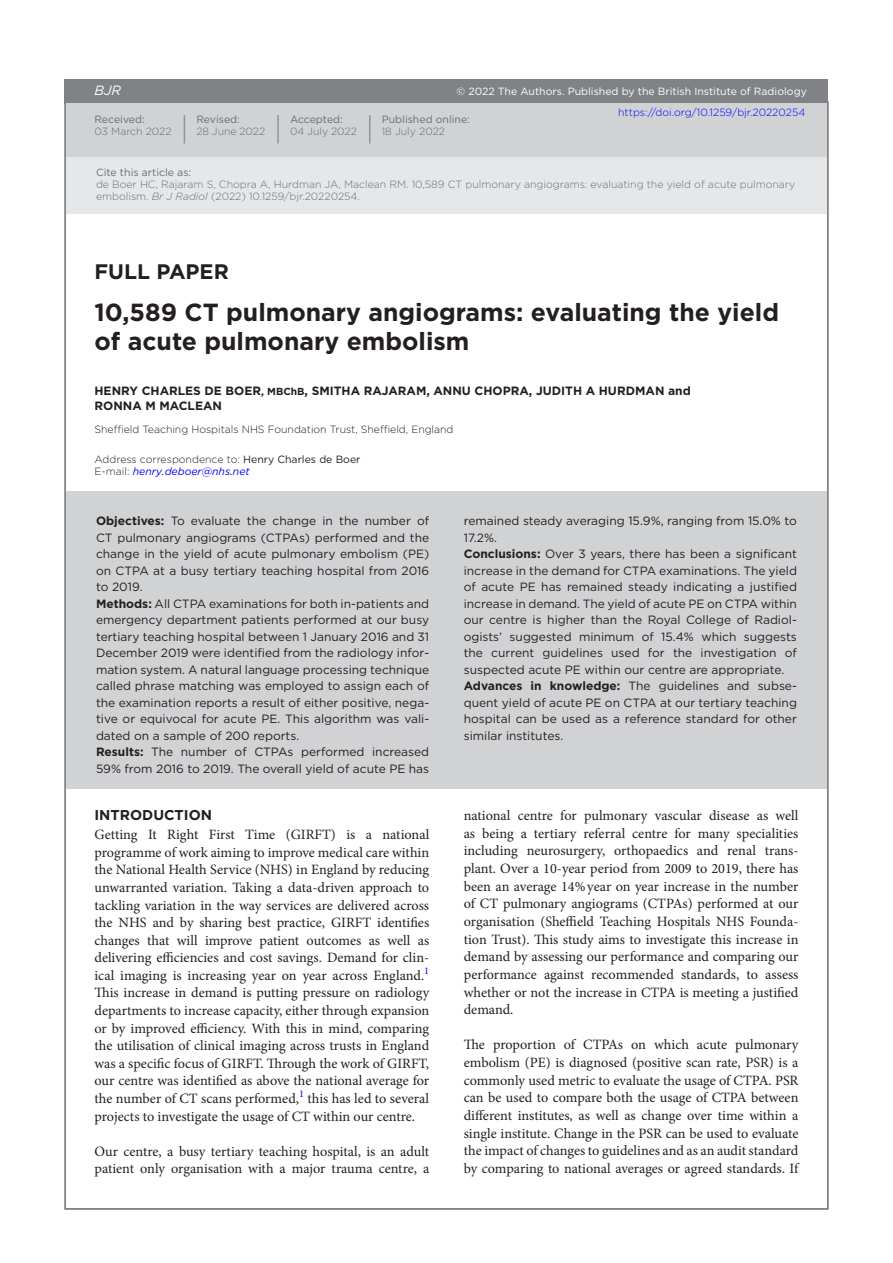
<style>
.page{position:relative;width:893px;height:1263px;background:#fff}
.page>*{position:absolute;margin:0;border:0;box-sizing:border-box;transform-origin:0 0}
.t1{font:700 24.75px/29.2px "Gotham";color:#231f20}
.t2{font:700 21px "Gotham";color:#231f20}
.t3{font:14.25px/17.7px "Minion Pro";color:#231f20;text-align:justify}
.t4{font:700 14.25px "Gotham";color:#231f20}
.t5{font:italic 13.5px "Gotham";color:#fff}
.t6{font:12px/16.5px "Gotham";color:#231f20}
.t7{font:700 12px/15px "Gotham";color:#231f20}
.t8{font:300 10.5px/12px "Gotham";color:#6c6d70}
.t9{font:300 10.5px/12px "Gotham";letter-spacing:-.005em;color:#231f20}
.t10{font:10.5px "Gotham";color:#6c6d70}
.t11{font:10.5px "Gotham";color:#fff}
.t12{font:300 10.5px "Gotham";color:#00f}
.s1{font-style:italic}
.s2{font-size:10.2px}
.s3{font-weight:400}
.s4{font-weight:400;font-style:italic;color:#00f}
.s5{font-weight:700}
</style>
<div class="page">
<div style="left:64px;top:79px;width:764px;height:24px;background:#808285"></div>
<div style="left:66px;top:154px;width:761px;height:59px;background:#e6e7e9"></div>
<div style="left:66px;top:103px;width:761px;height:53px;background:#d1d2d4"></div>
<hr style="left:277px;top:115px;width:2px;height:28px;background:#939598">
<svg style="left:184px;top:115px;width:1px;height:29px"></svg>
<svg style="left:369px;top:115px;width:1px;height:29px"></svg>
<div style="left:66px;top:491px;width:761px;height:298px;background:#d1d2d4"></div>
<p class="t5" style="left:94px;top:83px;width:28px">BJR</p>
<p class="t10" style="left:94px;top:113px;width:52px">Received:</p>
<p class="t8" style="left:94px;top:125px;width:79px">03 March 2022</p>
<p class="t10" style="left:196px;top:113px;width:45px">Revised:</p>
<p class="t8" style="left:196px;top:125px;width:70px">28 June 2022</p>
<p class="t10" style="left:290px;top:113px;width:54px">Accepted:</p>
<p class="t8" style="left:290px;top:125px;width:68px">04 July 2022</p>
<p class="t11" style="left:457px;top:85px;width:352px">© 2022 The Authors. Published by the British Institute of Radiology</p>
<p class="t10" style="left:382px;top:113px;width:90px">Published online:</p>
<p class="t8" style="left:382px;top:125px;width:65px">18 July 2022</p>
<p class="t12" style="left:618px;top:106px;width:189px">https://doi.org/10.1259/bjr.20220254</p>
<p class="t10" style="left:96px;top:165px;width:97px">Cite this article as:</p>
<p class="t8" style="left:96px;top:178px;width:701px">de Boer HC, Rajaram S, Chopra A, Hurdman JA, Maclean RM. 10,589 CT pulmonary angiograms: evaluating the yield of acute pulmonary embolism. <span class="s1">Br J Radiol</span> (2022) 10.1259/bjr.20220254.</p>
<h2 class="t2" style="left:94px;top:258px;width:136px">FULL PAPER</h2>
<h1 class="t1" style="left:94px;top:298px;width:686px">10,589 CT pulmonary angiograms: evaluating the yield of acute pulmonary embolism</h1>
<p class="t7" style="left:94px;top:384px;width:598px">HENRY CHARLES DE BOER<span class="s2">, MBChB</span>, SMITHA RAJARAM, ANNU CHOPRA, JUDITH A HURDMAN and<br>RONNA M MACLEAN</p>
<p class="t9" style="left:94px;top:423px;width:361px">Sheffield Teaching Hospitals NHS Foundation Trust, Sheffield, England</p>
<p class="t9" style="left:94px;top:453px;width:267px">Address correspondence to: <span class="s3">Henry Charles de Boer<br></span>E-mail: <span class="s4">henry.deboer@nhs.net</span></p>
<p class="t6" style="left:96px;top:512px;width:335px"><span class="s5">Objectives:</span> To evaluate the change in the number of CT pulmonary angiograms (CTPAs) performed and the change in the yield of acute pulmonary embolism (PE) on CTPA at a busy tertiary teaching hospital from 2016 to 2019.<br><span class="s5">Methods:</span> All CTPA examinations for both in-patients and emergency department patients performed at our busy tertiary teaching hospital between 1 January 2016 and 31<br>December 2019 were identified from the radiology infor&shy;mation system. A natural language processing technique called phrase matching was employed to assign each of the examination reports a result of either positive, nega&shy;tive or equivocal for acute PE. This algorithm was vali&shy;dated on a sample of 200 reports.<br><span class="s5">Results:</span> The number of CTPAs performed increased 59% from 2016 to 2019. The overall yield of acute PE has</p>
<p class="t6" style="left:464px;top:512px;width:335px">remained steady averaging 15.9%, ranging from 15.0% to 17.2%.<br><span class="s5">Conclusions:</span> Over 3 years, there has been a significant increase in the demand for CTPA examinations. The yield of acute PE has remained steady indicating a justified increase in demand. The yield of acute PE on CTPA within our centre is higher than the Royal College of Radiol&shy;ogists’ suggested minimum of 15.4% which suggests the current guidelines used for the investigation of suspected acute PE within our centre are appropriate.<br><span class="s5">Advances in knowledge:</span> The guidelines and subse&shy;quent yield of acute PE on CTPA at our tertiary teaching hospital can be used as a reference standard for other similar institutes.</p>
<p class="t4" style="left:94px;top:805px;width:119px">INTRODUCTION</p>
<p class="t3" style="left:94px;top:826px;width:336px">Getting It Right First Time (GIRFT) is a national programme of work aiming to improve medical care within the National Health Service (NHS) in England by reducing unwarranted variation. Taking a data-driven approach to tackling variation in the way services are delivered across the NHS and by sharing best practice, GIRFT identifies changes that will improve patient outcomes as well as delivering efficiencies and cost savings. Demand for clin&shy;ical imaging is increasing year on year across England.<sup>1<br></sup>This increase in demand is putting pressure on radiology departments to increase capacity, either through expansion or by improved efficiency. With this in mind, comparing the utilisation of clinical imaging across trusts in England was a specific focus of GIRFT. Through the work of GIRFT, our centre was identified as above the national average for the number of CT scans performed,<sup>1</sup> this has led to several projects to investigate the usage of CT within our centre.</p>
<p class="t3" style="left:95px;top:1142px;width:336px">Our centre, a busy tertiary teaching hospital, is an adult patient only organisation with a major trauma centre, a</p>
<p class="t3" style="left:464px;top:807px;width:336px">national centre for pulmonary vascular disease as well as being a tertiary referral centre for many specialities including neurosurgery, orthopaedics and renal trans&shy;plant. Over a 10-year period from 2009 to 2019, there has been an average 14%year on year increase in the number of CT pulmonary angiograms (CTPAs) performed at our organisation (Sheffield Teaching Hospitals NHS Founda&shy;tion Trust). This study aims to investigate this increase in demand by assessing our performance and comparing our performance against recommended standards, to assess whether or not the increase in CTPA is meeting a justified demand.</p>
<p class="t3" style="left:464px;top:1036px;width:336px">The proportion of CTPAs on which acute pulmonary embolism (PE) is diagnosed (positive scan rate, PSR) is a commonly used metric to evaluate the usage of CTPA. PSR can be used to compare both the usage of CTPA between different institutes, as well as change over time within a single institute. Change in the PSR can be used to evaluate the impact of changes to guidelines and as an audit standard by comparing to national averages or agreed standards. If</p>
</div>
